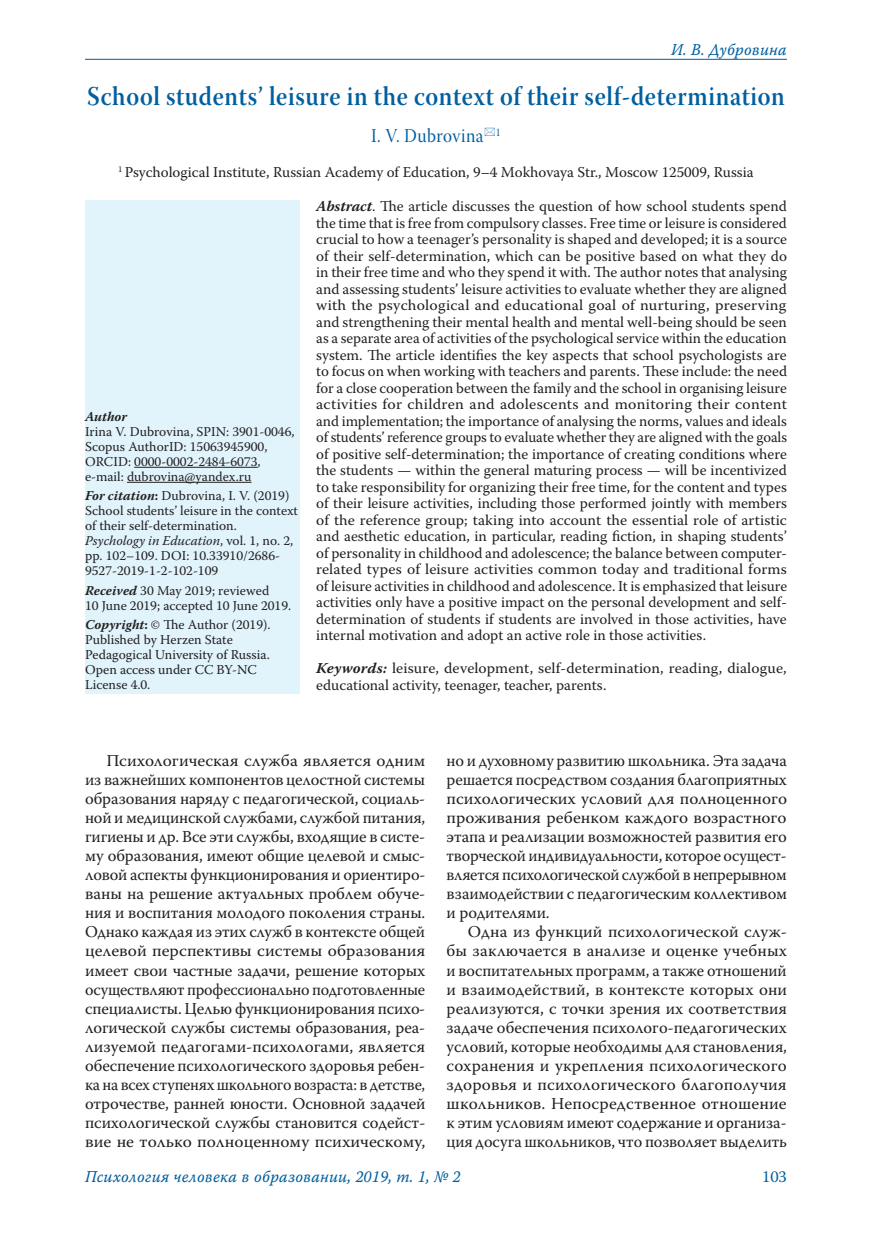
<style>
.page{position:relative;width:872px;height:1234px;background:#fff}
.page>*{position:absolute;margin:0;border:0;box-sizing:border-box;transform-origin:0 0}
.Заголовок_1{font:27px "Warnock Pro Semibold Subh";letter-spacing:.025em;color:#005fa0;scale:.9 1}
.Заголовок_2{font:19.5px "Warnock Pro Subh";letter-spacing:.025em;color:#005fa0;scale:.9 1}
.Body{font:16.5px/19px "Warnock Pro";letter-spacing:-.01em;color:#231f20;text-align:justify;scale:1.04 1}
.Body-2{font:16.5px/19px "Warnock Pro";letter-spacing:-.01em;color:#231f20;text-align:justify}
.t1{font:16.5px "Warnock Pro It Capt";letter-spacing:.01em;color:#005fa0;scale:.95 1}
.t2{font:16.5px "Warnock Pro";color:#005fa0}
.Annotation{font:15px/16.5px "Warnock Pro";color:#231f20;text-align:justify}
.Affiliation{font:15px "Warnock Pro";color:#231f20}
.Affiliation_info{font:13.5px/15px "Warnock Pro";color:#231f20}
.Affiliation_info-2{font:italic 700 13.5px "Warnock Pro";color:#231f20}
.s1{font-weight:700;font-style:italic}
.s2{font-weight:700}
.s3{font-style:italic}
</style>
<div class="page">
<hr style="left:85px;top:59px;width:702px;height:1px;background:#005fa0">
<div style="left:85px;top:200px;width:214px;height:493px;background:#e1f4fc"></div>
<hr style="left:134px;top:467px;width:124px;height:1px;background:#231f20">
<hr style="left:127px;top:482px;width:124px;height:1px;background:#231f20">
<p class="t1" style="left:671px;top:39px;width:123px">И. В. Дубровина</p>
<p class="Заголовок_1" style="left:87px;top:80px;width:777px">School students’ leisure in the context of their self-determination</p>
<p class="Заголовок_2" style="left:371px;top:125px;width:145px">I. V. Dubrovina <sup>1</sup></p>
<p class="Affiliation" style="left:118px;top:163px;width:637px"><sup>1</sup> Psychological Institute, Russian Academy of Education, 9–4 Mokhovaya Str., Moscow 125009, Russia</p>
<p class="Affiliation_info-2" style="left:85px;top:408px;width:44px">Author</p>
<p class="Affiliation_info" style="left:85px;top:423px;width:211px">Irina V. Dubrovina, SPIN: 3901-0046,<br>Scopus AuthorID: 15063945900,<br>ORCID: 0000-0002-2484-6073, e-mail: dubrovina@yandex.ru</p>
<p class="Affiliation_info" style="left:85px;top:488px;width:214px"><span class="s1">For citation</span><span class="s2">:</span> Dubrovina, I. V. (2019)<br>School students’ leisure in the context of their self-determination.<br><span class="s3">Psychology in Education</span>, vol. 1, no. 2, pp. 102–109. DOI: 10.33910/2686- 9527-2019-1-2-102-109</p>
<p class="Affiliation_info" style="left:85px;top:582px;width:208px"><span class="s1">Received</span> 30 May 2019; reviewed<br>10 June 2019; accepted 10 June 2019.</p>
<p class="Affiliation_info" style="left:85px;top:617px;width:187px"><span class="s1">Copyright</span><span class="s2">:</span> © The Author (2019).<br>Published by Herzen State<br>Pedagogical University of Russia.<br>Open access under CC BY-NC<br>License 4.0.</p>
<p class="Annotation" style="left:316px;top:197px;width:472px"><span class="s1">Abstract</span>. The article discusses the question of how school students spend the time that is free from compulsory classes. Free time or leisure is considered crucial to how a teenager’s personality is shaped and developed; it is a source of their self-determination, which can be positive based on what they do in their free time and who they spend it with. The author notes that analysing and assessing students’ leisure activities to evaluate whether they are aligned with the psychological and educational goal of nurturing, preserving and strengthening their mental health and mental well-being should be seen as a separate area of activities of the psychological service within the education system. The article identifies the key aspects that school psychologists are to focus on when working with teachers and parents. These include: the need for a close cooperation between the family and the school in organising leisure activities for children and adolescents and monitoring their content and implementation; the importance of analysing the norms, values and ideals of students’ reference groups to evaluate whether they are aligned with the goals of positive self-determination; the importance of creating conditions where the students — within the general maturing process — will be incentivized to take responsibility for organizing their free time, for the content and types of their leisure activities, including those performed jointly with members of the reference group; taking into account the essential role of artistic and aesthetic education, in particular, reading fiction, in shaping students’ of personality in childhood and adolescence; the balance between computer&shy;related types of leisure activities common today and traditional forms of leisure activities in childhood and adolescence. It is emphasized that leisure activities only have a positive impact on the personal development and self&shy;determination of students if students are involved in those activities, have internal motivation and adopt an active role in those activities.</p>
<p class="Annotation" style="left:316px;top:659px;width:472px"><span class="s1">Keywords:</span> leisure, development, self-determination, reading, dialogue, educational activity, teenager, teacher, parents.</p>
<p class="Body" style="left:85px;top:750px;width:329px;text-indent:21px">Психологическая служба является одним из важнейших компонентов целостной системы образования наряду с педагогической, социаль&shy;ной и медицинской службами, службой питания, гигиены и др. Все эти службы, входящие в систе&shy;му образования, имеют общие целевой и смыс&shy;ловой аспекты функционирования и ориентиро&shy;ваны на решение актуальных проблем обуче&shy;ния и воспитания молодого поколения страны.<br>Однако каждая из этих служб в контексте общей целевой перспективы системы образования имеет свои частные задачи, решение которых осуществляют профессионально подготовленные специалисты. Целью функционирования психо&shy;логической службы системы образования, реа&shy;лизуемой педагогами-психологами, является обеспечение психологического здоровья ребен&shy;ка на всех ступенях школьного возраста: в детстве, отрочестве, ранней юности. Основной задачей психологической службы становится содейст&shy;вие не только полноценному психическому,</p>
<p class="Body-2" style="left:446px;top:750px;width:342px">но и духовному развитию школьника. Эта задача решается посредством создания благоприятных психологических условий для полноценного проживания ребенком каждого возрастного этапа и реализации возможностей развития его творческой индивидуальности, которое осущест&shy;вляется психологической службой в непрерывном взаимодействии с педагогическим коллективом и родителями.</p>
<p class="Body-2" style="left:446px;top:921px;width:342px;text-indent:21px">Одна из функций психологической служ&shy;бы заключается в анализе и оценке учебных и воспитательных программ, а также отношений и взаимодействий, в контексте которых они реализуются, с точки зрения их соответствия задаче обеспечения психолого-педагогических условий, которые необходимы для становления, сохранения и укрепления психологического здоровья и психологического благополучия школьников. Непосредственное отношение к этим условиям имеют содержание и организа&shy;ция досуга школьников, что позволяет выделить</p>
<p class="t1" style="left:85px;top:1166px;width:397px">Психология человека в образовании, 2019, т. 1, № 2</p>
<p class="t2" style="left:762px;top:1166px;width:26px">103</p>
</div>
